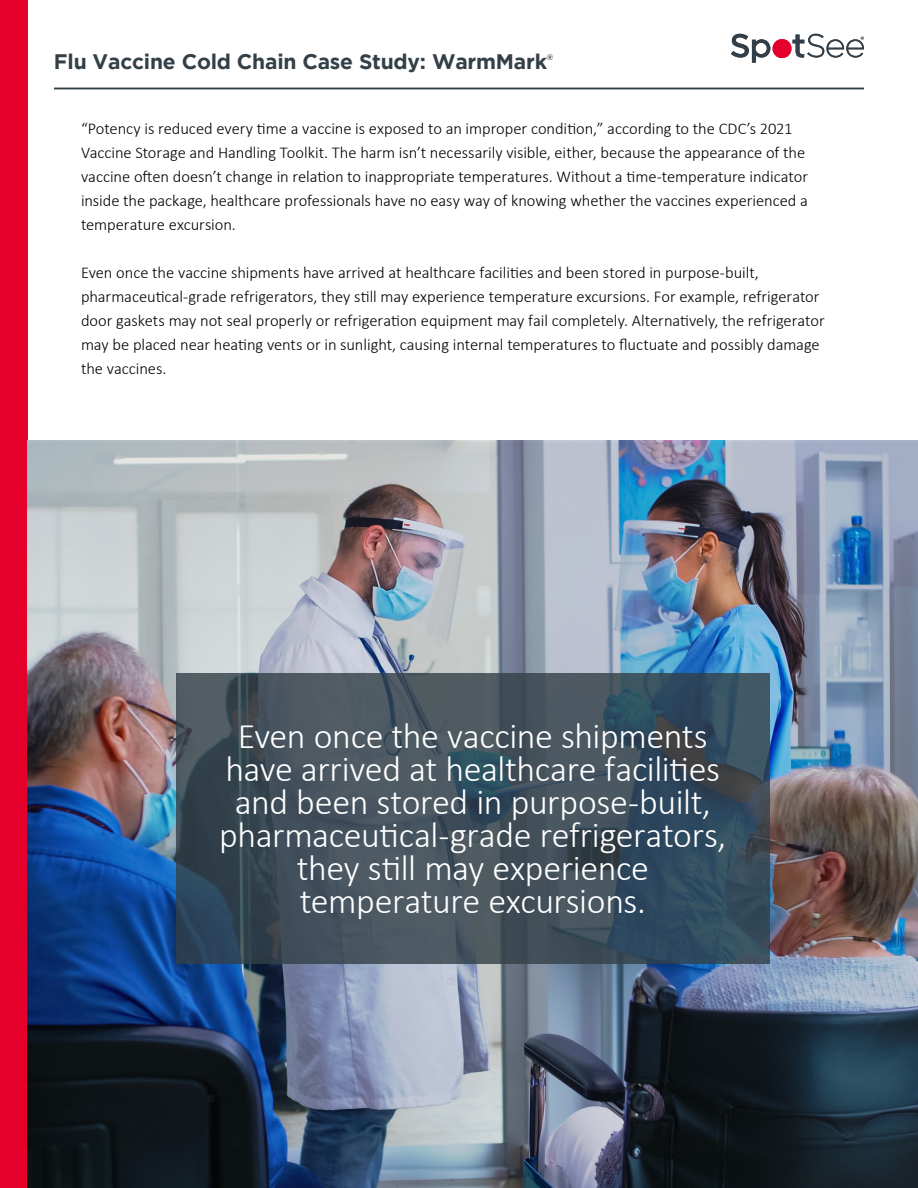
<style>
.page{position:relative;width:918px;height:1188px;background:#fff}
.page>*{position:absolute;margin:0;border:0;box-sizing:border-box;transform-origin:0 0}
.t1{font:300 36px/33px "Calibri";letter-spacing:-.01em;color:#fff;text-align:center}
.t2{font:700 21px "Gotham";letter-spacing:-.01em;color:#334047}
.t3{font:300 16.5px/24px "Calibri";letter-spacing:-.005em;color:#000}
.t4{font:700 7.8px "Gotham";color:#334047}
</style>
<div class="page">
<hr style="left:54px;top:88px;width:810px;height:1px;background:#334047">
<div style="left:0;top:0;width:28px;height:1188px;background:#e4002b"></div>
<div style="left:773px;top:39px;width:18px;height:19px;background:#e4002b;border-radius:9px"></div>
<svg style="left:731px;top:34px;width:39px;height:29px"></svg>
<svg style="left:793px;top:34px;width:71px;height:24px"></svg>
<img style="left:27px;top:443px;width:891px;height:745px">
<svg style="left:176px;top:674px;width:594px;height:290px;background:#3f4f5b"></svg>
<p class="t2" style="left:54px;top:50px;width:495px">Flu Vaccine Cold Chain Case Study: WarmMark</p>
<p class="t4" style="left:547px;top:53px;width:8px">®</p>
<p class="t3" style="left:81px;top:116px;width:729px">“Potency is reduced every time a vaccine is exposed to an improper condition,” according to the CDC’s 2021<br>Vaccine Storage and Handling Toolkit. The harm isn’t necessarily visible, either, because the appearance of the vaccine often doesn’t change in relation to inappropriate temperatures. Without a time-temperature indicator inside the package, healthcare professionals have no easy way of knowing whether the vaccines experienced a temperature excursion.</p>
<p class="t3" style="left:81px;top:260px;width:745px">Even once the vaccine shipments have arrived at healthcare facilities and been stored in purpose-built, pharmaceutical-grade refrigerators, they still may experience temperature excursions. For example, refrigerator door gaskets may not seal properly or refrigeration equipment may fail completely. Alternatively, the refrigerator may be placed near heating vents or in sunlight, causing internal temperatures to fluctuate and possibly damage the vaccines.</p>
<h1 class="t1" style="left:219px;top:719px;width:509px">Even once the vaccine shipments have arrived at healthcare facilities and been stored in purpose-built, pharmaceutical-grade refrigerators, they still may experience temperature excursions.</h1>
</div>
